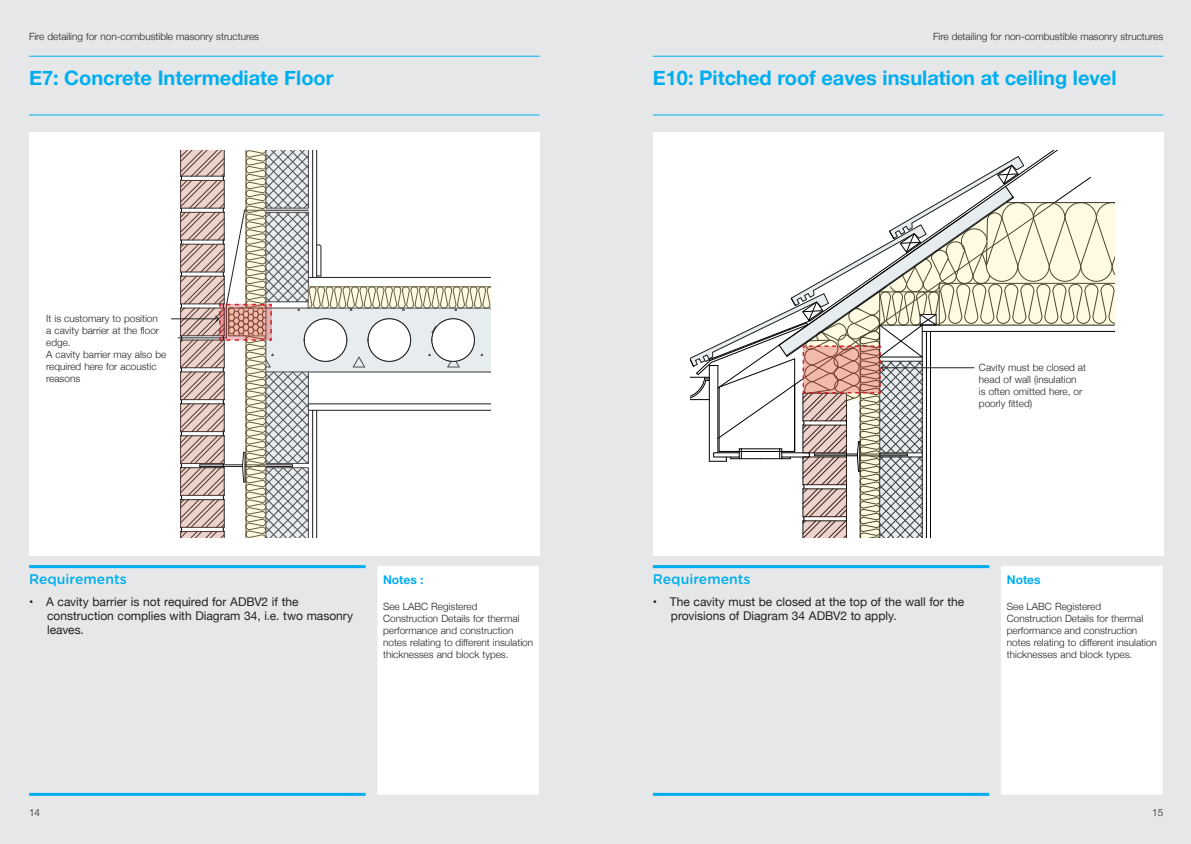
<style>
.page{position:relative;width:1191px;height:844px;background:#fff}
.page>*{position:absolute;margin:0;border:0;box-sizing:border-box;transform-origin:0 0}
.t1{font:700 20px "Helvetica Neue";color:#00aeef}
.t2{font:500 14px "Gotham Rounded";color:#00aeef}
.t3{font:12px/14px "Helvetica Neue";color:#231f20}
.t4{font:700 12px "Helvetica Neue";color:#00aeef}
.t5{font:300 10px/12px "Helvetica Neue";color:#231f20}
</style>
<div class="page">
<div style="left:0;top:0;width:596px;height:843px;background:#e6e7e9"></div>
<div style="left:596px;top:0;width:595px;height:843px;background:#e6e7e9"></div>
<div style="left:29px;top:132px;width:510px;height:423px;background:#fff"></div>
<div style="left:653px;top:132px;width:510px;height:423px;background:#fff"></div>
<hr style="left:29px;top:564px;width:336px;height:3px;background:#00aeef">
<hr style="left:653px;top:564px;width:336px;height:3px;background:#00aeef">
<hr style="left:29px;top:792px;width:336px;height:3px;background:#00aeef">
<hr style="left:653px;top:792px;width:336px;height:3px;background:#00aeef">
<hr style="left:29px;top:56px;width:510px;height:1px;background:#00aeef">
<hr style="left:653px;top:56px;width:510px;height:1px;background:#00aeef">
<hr style="left:29px;top:115px;width:510px;height:1px;background:#00aeef">
<hr style="left:653px;top:115px;width:510px;height:1px;background:#00aeef">
<div style="left:377px;top:565px;width:162px;height:229px;background:#fff"></div>
<div style="left:376px;top:564px;width:164px;height:231px;border:1px solid #e6e7e9"></div>
<hr style="left:178px;top:337px;width:48px;height:1px;background:#231f20">
<div style="left:1000px;top:565px;width:163px;height:229px;background:#fff"></div>
<div style="left:1000px;top:564px;width:163px;height:231px;border:1px solid #e6e7e9"></div>
<svg style="left:690px;top:156px;width:424px;height:381px"></svg>
<svg style="left:803px;top:346px;width:77px;height:46px;background:#d3998b"></svg>
<hr style="left:171px;top:318px;width:48px;height:1px;background:#231f20">
<svg style="left:180px;top:150px;width:310px;height:387px"></svg>
<p class="t5" style="left:29px;top:30px;width:231px">Fire detailing for non-combustible masonry structures</p>
<p class="t5" style="left:933px;top:30px;width:231px">Fire detailing for non-combustible masonry structures</p>
<h1 class="t1" style="left:29px;top:62px;width:306px">E7: Concrete Intermediate Floor</h1>
<p class="t5" style="left:46px;top:311px;width:121px">It is customary to position<br>a cavity barrier at the floor edge.<br>A cavity barrier may also be required here for acoustic reasons</p>
<h1 class="t1" style="left:653px;top:62px;width:465px">E10: Pitched roof eaves insulation at ceiling level</h1>
<p class="t5" style="left:979px;top:360px;width:109px">Cavity must be closed at head of wall (insulation<br>is often omitted here, or poorly fitted)</p>
<h2 class="t2" style="left:29px;top:569px;width:99px">Requirements</h2>
<p class="t4" style="left:383px;top:569px;width:42px">Notes :</p>
<h2 class="t2" style="left:653px;top:569px;width:99px">Requirements</h2>
<p class="t5" style="left:383px;top:599px;width:152px">See LABC Registered<br>Construction Details for thermal performance and construction notes relating to different insulation thicknesses and block types.</p>
<p class="t3" style="left:47px;top:595px;width:308px;text-indent:-18px">• A cavity barrier is not required for ADBV2 if the construction complies with Diagram 34, i.e. two masonry leaves.</p>
<p class="t3" style="left:671px;top:595px;width:295px;text-indent:-18px">• The cavity must be closed at the top of the wall for the provisions of Diagram 34 ADBV2 to apply.</p>
<p class="t4" style="left:1007px;top:569px;width:35px">Notes</p>
<p class="t5" style="left:1007px;top:599px;width:152px">See LABC Registered<br>Construction Details for thermal performance and construction notes relating to different insulation thicknesses and block types.</p>
<p class="t5" style="left:29px;top:805px;width:13px">14</p>
<p class="t5" style="left:1152px;top:805px;width:13px">15</p>
</div>
